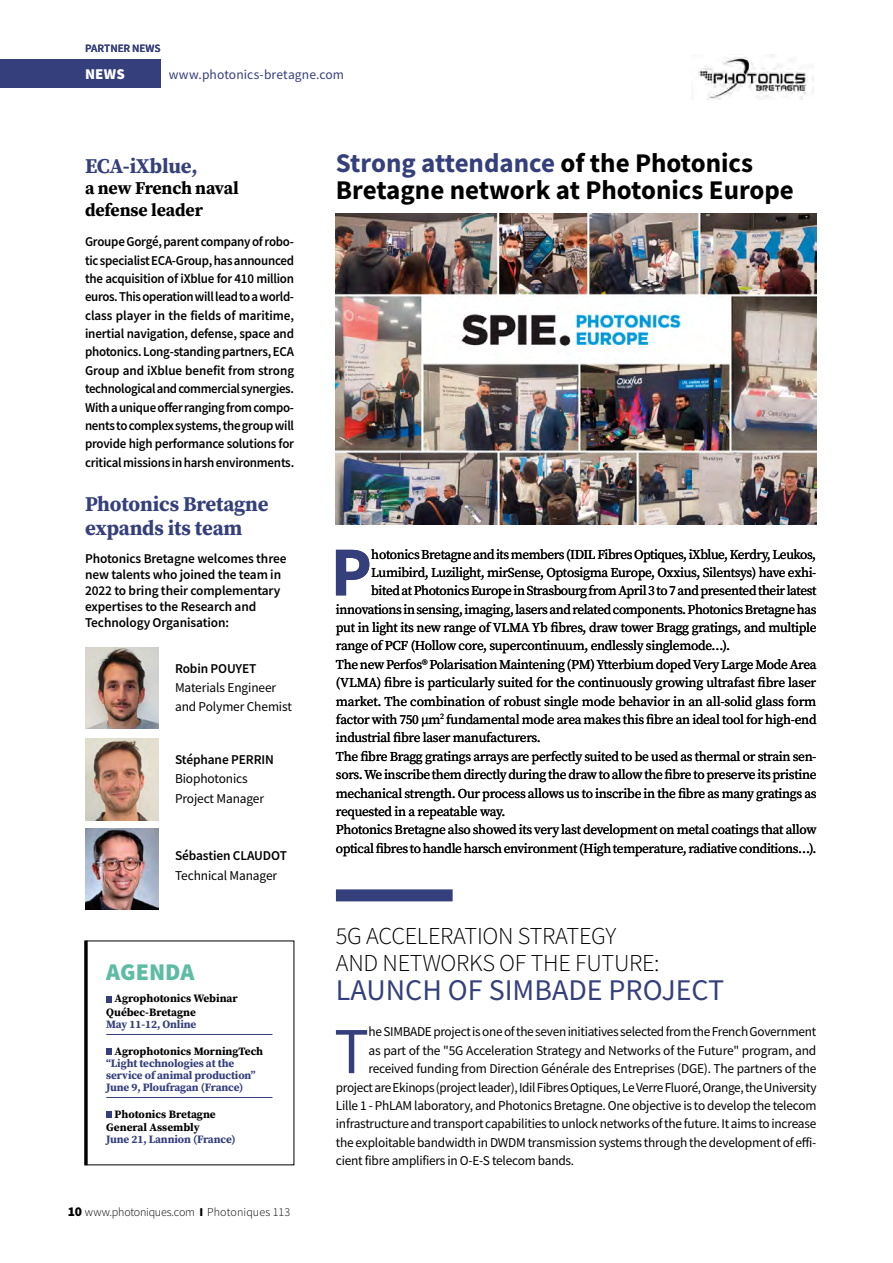
<style>
.page{position:relative;width:893px;height:1263px;background:#fff}
.page>*{position:absolute;margin:0;border:0;box-sizing:border-box;transform-origin:0 0}
.t1{font:700 69.9px "Source Sans Pro";color:#353f7b}
.t2{font:65.7px "Source Sans Pro";color:#353f7b}
.t3{font:30px "Source Sans Pro";color:#353f7b}
.t4{font:700 27px/27px "Source Sans Pro";color:#000}
.t5{font:300 24.3px/27px "Source Sans Pro";letter-spacing:-.01em;color:#000}
.t6{font:900 24px "Source Sans Pro";color:#5ebca5}
.t7{font:700 21px/24px "Source Serif Pro";letter-spacing:-.01em;color:#353f7b}
.t8{font:700 18px/21.6px "Source Serif Pro";letter-spacing:-.01em;color:#000}
.t9{font:900 15px "Source Sans Pro";color:#fff}
.t10{font:13.5px "Source Serif Pro";letter-spacing:-.025em;color:#000}
.t11{font:13.5px/19.2px "Source Sans Pro";letter-spacing:-.02em;color:#000}
.t12{font:600 13.5px/18.3px "Source Sans Pro";letter-spacing:-.01em;color:#000;text-align:justify;scale:.96 1}
.t13{font:600 13.5px/16.2px "Source Sans Pro";letter-spacing:-.01em;color:#000}
.t14{font:13.5px "Source Sans Pro";letter-spacing:.01em;color:#353f7b}
.t15{font:300 12px "Source Sans Pro";color:#000}
.t16{font:700 11.25px/12px "Source Serif Pro";letter-spacing:-.01em;color:#353f7b}
.t17{font:700 11.25px/13.5px "Source Serif Pro";color:#000}
.t18{font:600 11.25px "Source Sans Pro";letter-spacing:-.005em;color:#353f7b}
.s1{font-weight:900;font-size:13.5px}
.s2{font-weight:900}
.s3{color:#353f7b}
</style>
<div class="page">
<div style="left:0;top:59px;width:160px;height:29px;background:#353f7b"></div>
<img style="left:698px;top:55px;width:115px;height:44px">
<img style="left:336px;top:214px;width:480px;height:311px">
<div style="left:336px;top:889px;width:117px;height:12px;background:#353f7b"></div>
<hr style="left:106px;top:1034px;width:166px;height:1px;background:#353f7b">
<hr style="left:106px;top:1097px;width:166px;height:1px;background:#353f7b">
<svg style="left:106px;top:996px;width:6px;height:6px"></svg>
<svg style="left:106px;top:1049px;width:6px;height:6px"></svg>
<svg style="left:106px;top:1112px;width:6px;height:6px"></svg>
<hr style="left:85px;top:941px;width:3px;height:224px;background:#000">
<img style="left:85px;top:647px;width:74px;height:81px">
<img style="left:85px;top:828px;width:74px;height:82px">
<img style="left:85px;top:739px;width:74px;height:81px">
<p class="t18" style="left:85px;top:41px;width:77px">PARTNER NEWS</p>
<p class="t9" style="left:85px;top:64px;width:41px">NEWS</p>
<p class="t14" style="left:169px;top:66px;width:177px">www.photonics-bretagne.com</p>
<h3 class="t7" style="left:85px;top:153px;width:114px">ECA-iXblue,</h3>
<h3 class="t8" style="left:85px;top:177px;width:155px">a new French naval defense leader</h3>
<p class="t12" style="left:85px;top:232px;width:219px">Groupe Gorgé, parent company of robo&shy;tic specialist ECA-Group, has announced the acquisition of iXblue for 410 million euros. This operation will lead to a world&shy;class player in the fields of maritime, inertial navigation, defense, space and photonics. Long-standing partners, ECA Group and iXblue benefit from strong technological and commercial synergies.<br>With a unique offer ranging from compo&shy;nents to complex systems, the group will provide high performance solutions for critical missions in harsh environments.</p>
<h3 class="t7" style="left:85px;top:491px;width:185px">Photonics Bretagne expands its team</h3>
<p class="t13" style="left:85px;top:550px;width:203px">Photonics Bretagne welcomes three new talents who joined the team in<br>2022 to bring their complementary expertises to the Research and<br>Technology Organisation:</p>
<p class="t13" style="left:175px;top:660px;width:83px">Robin POUYET</p>
<p class="t11" style="left:175px;top:678px;width:118px">Materials Engineer and Polymer Chemist</p>
<p class="t13" style="left:175px;top:751px;width:100px">Stéphane PERRIN</p>
<p class="t11" style="left:175px;top:769px;width:91px">Biophotonics<br>Project Manager</p>
<p class="t13" style="left:175px;top:848px;width:113px">Sébastien CLAUDOT</p>
<p class="t11" style="left:175px;top:865px;width:104px">Technical Manager</p>
<h3 class="t6" style="left:106px;top:956px;width:90px">AGENDA</h3>
<p class="t17" style="left:106px;top:992px;width:133px;text-indent:8px">Agrophotonics Webinar<br>Québec-Bretagne</p>
<p class="t16" style="left:106px;top:1018px;width:92px">May 11-12, Online</p>
<p class="t17" style="left:115px;top:1044px;width:150px">Agrophotonics MorningTech</p>
<p class="t16" style="left:106px;top:1057px;width:151px">“Light technologies at the service of animal production”<br>June 9, Ploufragan (France)</p>
<p class="t17" style="left:106px;top:1107px;width:111px;text-indent:8px">Photonics Bretagne<br>General Assembly</p>
<p class="t16" style="left:106px;top:1133px;width:131px">June 21, Lannion (France)</p>
<p class="t15" style="left:68px;top:1205px;width:224px"><span class="s1">10</span> www.photoniques.com <span class="s2">I</span> Photoniques 113</p>
<h3 class="t4" style="left:336px;top:150px;width:459px"><span class="s3">Strong attendance</span> of the Photonics<br>Bretagne network at Photonics Europe</h3>
<h1 class="t1" style="left:331px;top:525px;width:43px">P</h1>
<p class="t10" style="left:371px;top:545px;width:446px">hotonics Bretagne and its members (IDIL Fibres Optiques, iXblue, Kerdry, Leukos,</p>
<p class="t10" style="left:371px;top:563px;width:447px">Lumibird, Luzilight, mirSense, Optosigma Europe, Oxxius, Silentsys) have exhi-</p>
<p class="t10" style="left:371px;top:582px;width:447px">bited at Photonics Europe in Strasbourg from April 3 to 7 and presented their latest</p>
<p class="t10" style="left:336px;top:600px;width:482px">innovations in sensing, imaging, lasers and related components. Photonics Bretagne has</p>
<p class="t10" style="left:336px;top:619px;width:482px">put in light its new range of VLMA Yb fibres, draw tower Bragg gratings, and multiple</p>
<p class="t10" style="left:336px;top:637px;width:396px">range of PCF (Hollow core, supercontinuum, endlessly singlemode…).</p>
<p class="t10" style="left:336px;top:655px;width:482px">The new Perfos® Polarisation Maintening (PM) Ytterbium doped Very Large Mode Area</p>
<p class="t10" style="left:336px;top:674px;width:482px">(VLMA) fibre is particularly suited for the continuously growing ultrafast fibre laser</p>
<p class="t10" style="left:336px;top:692px;width:482px">market. The combination of robust single mode behavior in an all-solid glass form</p>
<p class="t10" style="left:336px;top:710px;width:482px">factor with 750 µm<sup>2</sup> fundamental mode area makes this fibre an ideal tool for high-end</p>
<p class="t10" style="left:336px;top:729px;width:206px">industrial fibre laser manufacturers.</p>
<p class="t10" style="left:336px;top:747px;width:482px">The fibre Bragg gratings arrays are perfectly suited to be used as thermal or strain sen-</p>
<p class="t10" style="left:336px;top:766px;width:482px">sors. We inscribe them directly during the draw to allow the fibre to preserve its pristine</p>
<p class="t10" style="left:336px;top:784px;width:482px">mechanical strength. Our process allows us to inscribe in the fibre as many gratings as</p>
<p class="t10" style="left:336px;top:802px;width:171px">requested in a repeatable way.</p>
<p class="t10" style="left:336px;top:821px;width:482px">Photonics Bretagne also showed its very last development on metal coatings that allow</p>
<p class="t10" style="left:336px;top:839px;width:482px">optical fibres to handle harsch environment (High temperature, radiative conditions…).</p>
<h3 class="t5" style="left:336px;top:923px;width:325px">5G ACCELERATION STRATEGY<br>AND NETWORKS OF THE FUTURE:</h3>
<h3 class="t3" style="left:336px;top:970px;width:390px">LAUNCH OF SIMBADE PROJECT</h3>
<h2 class="t2" style="left:334px;top:1009px;width:36px">T</h2>
<p class="t11" style="left:368px;top:1022px;width:449px">he SIMBADE project is one of the seven initiatives selected from the French Government</p>
<p class="t11" style="left:368px;top:1041px;width:449px">as part of the "5G Acceleration Strategy and Networks of the Future" program, and</p>
<p class="t11" style="left:368px;top:1059px;width:449px">received funding from Direction Générale des Entreprises (DGE). The partners of the</p>
<p class="t11" style="left:336px;top:1077px;width:482px">project are Ekinops (project leader), Idil Fibres Optiques, Le Verre Fluoré, Orange, the University</p>
<p class="t11" style="left:336px;top:1096px;width:482px">Lille 1 - PhLAM laboratory, and Photonics Bretagne. One objective is to develop the telecom</p>
<p class="t11" style="left:336px;top:1114px;width:482px">infrastructure and transport capabilities to unlock networks of the future. It aims to increase</p>
<p class="t11" style="left:336px;top:1132px;width:482px">the exploitable bandwidth in DWDM transmission systems through the development of effi-</p>
<p class="t11" style="left:336px;top:1151px;width:240px">cient fibre amplifiers in O-E-S telecom bands.</p>
</div>
